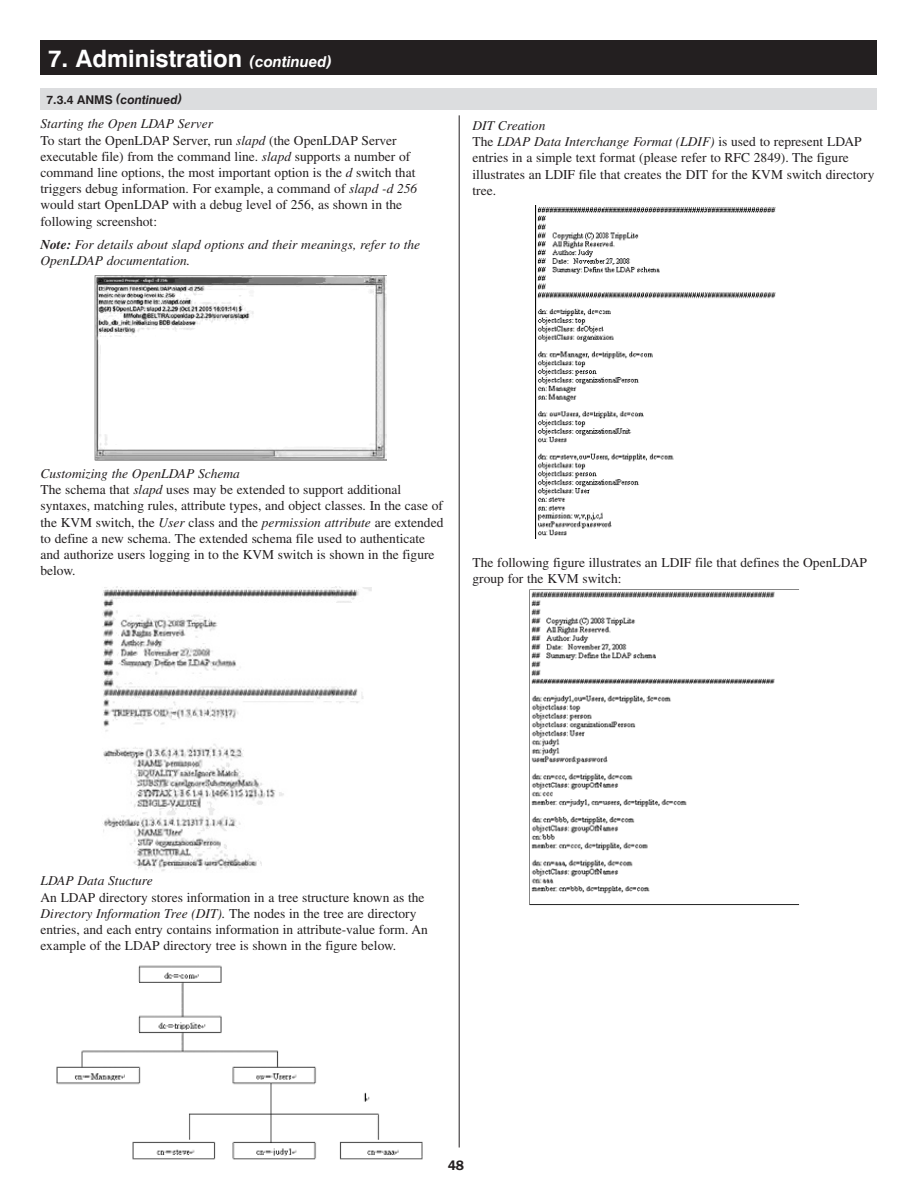
<style>
.page{position:relative;width:918px;height:1188px;background:#fff}
.page>*{position:absolute;margin:0;border:0;box-sizing:border-box;transform-origin:0 0}
.Continued{font:700 24px "Swiss 721 BT";color:#fff}
.t1{font:13.5px/16.2px "Times";color:#231f20}
.t2{font:italic 13.5px/16.2px "Times";color:#231f20}
.t3{font:600 13.5px "Franklin Gothic IT Cby BT";color:#231f20}
.Sub_Sub_Head{font:italic 700 12px "Swiss 721 BT";color:#231f20}
.s1{font-style:italic;font-size:15px}
.s2{font-style:normal}
.s3{font-style:italic}
.s4{font-weight:700}
</style>
<div class="page">
<img style="left:95px;top:276px;width:291px;height:185px">
<hr style="left:459px;top:115px;width:1px;height:1033px;background:#231f20">
<img style="left:102px;top:586px;width:269px;height:285px">
<img style="left:56px;top:965px;width:367px;height:195px">
<img style="left:536px;top:206px;width:240px;height:332px">
<div style="left:40px;top:40px;width:838px;height:35px;background:#231f20"></div>
<div style="left:40px;top:88px;width:838px;height:22px;background:#dcdddf"></div>
<img style="left:530px;top:591px;width:270px;height:315px">
<p class="Continued" style="left:48px;top:44px;width:286px">7. Administration <span class="s1">(continued)</span></p>
<p class="Sub_Sub_Head" style="left:46px;top:92px;width:137px"><span class="s2">7.3.4 ANMS</span> (continued)</p>
<p class="t2" style="left:40px;top:116px;width:174px">Starting the Open LDAP Server</p>
<p class="t1" style="left:40px;top:132px;width:378px">To start the OpenLDAP Server, run <span class="s3">slapd</span> (the OpenLDAP Server executable file) from the command line. <span class="s3">slapd</span> supports a number of command line options, the most important option is the <span class="s3">d</span> switch that triggers debug information. For example, a command of <span class="s3">slapd -d 256 </span>would start OpenLDAP with a debug level of 256, as shown in the following screenshot:</p>
<p class="t2" style="left:40px;top:236px;width:381px"><span class="s4">Note:</span> For details about slapd options and their meanings, refer to the<br>OpenLDAP documentation.</p>
<p class="t2" style="left:472px;top:117px;width:74px">DIT Creation</p>
<p class="t1" style="left:472px;top:133px;width:403px">The <span class="s3">LDAP Data Interchange Format (LDIF)</span> is used to represent LDAP entries in a simple text format (please refer to RFC 2849). The figure illustrates an LDIF file that creates the DIT for the KVM switch directory tree.</p>
<p class="t2" style="left:40px;top:465px;width:201px">Customizing the OpenLDAP Schema</p>
<p class="t1" style="left:40px;top:481px;width:404px">The schema that <span class="s3">slapd</span> uses may be extended to support additional syntaxes, matching rules, attribute types, and object classes. In the case of the KVM switch, the <span class="s3">User</span> class and the <span class="s3">permission attribute</span> are extended to define a new schema. The extended schema file used to authenticate and authorize users logging in to the KVM switch is shown in the figure below.</p>
<p class="t1" style="left:472px;top:555px;width:396px">The following figure illustrates an LDIF file that defines the OpenLDAP group for the KVM switch:</p>
<p class="t2" style="left:40px;top:873px;width:114px">LDAP Data Stucture</p>
<p class="t1" style="left:40px;top:889px;width:389px">An LDAP directory stores information in a tree structure known as the <span class="s3">Directory Information Tree (DIT).</span> The nodes in the tree are directory entries, and each entry contains information in attribute-value form. An example of the LDAP directory tree is shown in the figure below.</p>
<p class="t3" style="left:448px;top:1156px;width:18px">48</p>
</div>
